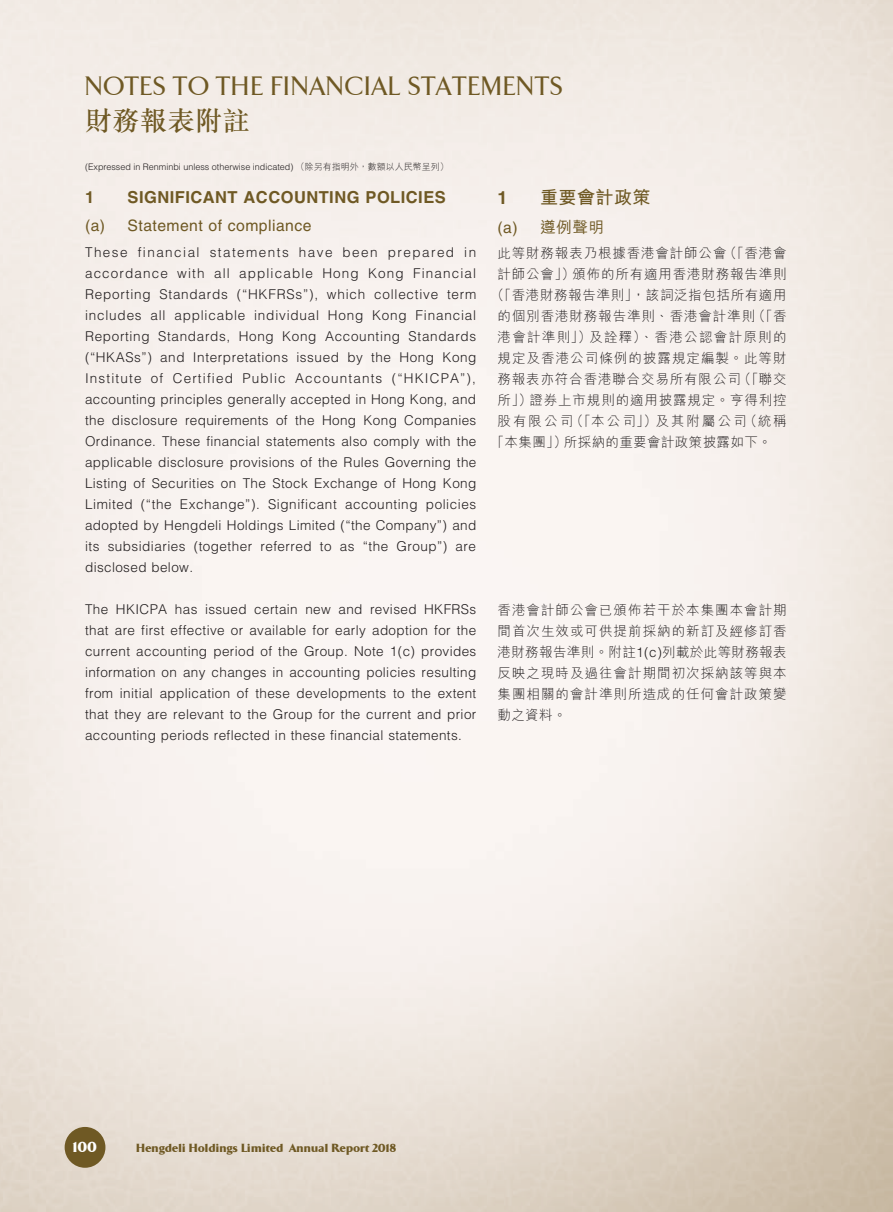
<style>
.page{position:relative;width:893px;height:1212px;background:#fff}
.page>*{position:absolute;margin:0;border:0;box-sizing:border-box;transform-origin:0 0}
.t1{font:500 27px "Arrow";letter-spacing:.02em;color:#6f5924}
.t2{font:500 27px "M Sung HK";letter-spacing:.02em;color:#6f5924}
.t3{font:700 18px "M Hei HK";letter-spacing:.03em;color:#6f5924}
.t4{font:700 18px "Helvetica LT Std";color:#6f5924}
.t5{font:700 16.5px "Helvetica LT Std";color:#6f5924}
.t6{font:15.75px "Helvetica LT Std";letter-spacing:.03em;color:#6f5924}
.t7{font:500 15.75px "M Hei HK";color:#6f5924}
.t8{font:900 15px "Arrow";color:#fff}
.t9{font:300 13.5px/21px "Helvetica LT Std";letter-spacing:.03em;color:#231f20;text-align:justify}
.t10{font:300 13.5px/21px "M Hei HK";letter-spacing:.065em;color:#231f20;text-align:justify}
.t11{font:300 13.5px "M Hei HK";letter-spacing:.045em;color:#231f20}
.t12{font:300 13.5px "M Hei HK";letter-spacing:.095em;color:#231f20}
.t13{font:300 13.5px "M Hei HK";letter-spacing:.15em;color:#231f20}
.t14{font:300 13.5px "M Hei HK";letter-spacing:.03em;color:#231f20}
.t15{font:900 12px "Arrow";color:#6f5924}
.t16{font:300 9px "Helvetica LT Std";color:#231f20}
.s1{font-family:"M Hei HK"}
.s2{font-family:"Helvetica LT Std";font-weight:400}
.s3{font-family:"Helvetica LT Std"}
</style>
<div class="page">
<img style="left:0;top:0;width:893px;height:1212px">
<div style="left:65px;top:1127px;width:40px;height:41px;background:#6f5924;border-radius:50%"></div>
<h1 class="t1" style="left:85px;top:72px;width:480px">NOTES TO THE FINANCIAL STATEMENTS</h1>
<h1 class="t2" style="left:85px;top:102px;width:166px">財務報表附註</h1>
<p class="t16" style="left:85px;top:161px;width:365px">(Expressed in Renminbi unless otherwise indicated) <span class="s1">（除另有指明外，數額以人民幣呈列）</span></p>
<h2 class="t4" style="left:497px;top:187px;width:12px">1</h2>
<h2 class="t3" style="left:540px;top:185px;width:112px">重要會計政策</h2>
<p class="t7" style="left:497px;top:215px;width:108px"><span class="s2">(a)</span> 遵例聲明</p>
<p class="t10" style="left:497px;top:242px;width:291px">此等財務報表乃根據香港會計師公會（「香港會</p>
<p class="t10" style="left:497px;top:263px;width:291px">計師公會」）頒佈的所有適用香港財務報告準則</p>
<p class="t11" style="left:491px;top:285px;width:297px">（「香港財務報告準則」，該詞泛指包括所有適用</p>
<p class="t10" style="left:497px;top:305px;width:291px">的個別香港財務報告準則、香港會計準則（「香</p>
<p class="t12" style="left:497px;top:327px;width:291px">港會計準則」）及詮釋）、香港公認會計原則的</p>
<p class="t10" style="left:497px;top:347px;width:291px">規定及香港公司條例的披露規定編製。此等財</p>
<p class="t10" style="left:497px;top:368px;width:291px">務報表亦符合香港聯合交易所有限公司（「聯交</p>
<p class="t10" style="left:497px;top:389px;width:291px">所」）證券上市規則的適用披露規定。亨得利控</p>
<p class="t13" style="left:497px;top:411px;width:291px">股有限公司（「本公司」）及其附屬公司（統稱</p>
<p class="t14" style="left:491px;top:432px;width:282px">「本集團」）所採納的重要會計政策披露如下。</p>
<p class="t5" style="left:85px;top:187px;width:11px">1</p>
<p class="t5" style="left:128px;top:187px;width:23px">SIGNIFICANT</p>
<p class="t5" style="left:244px;top:187px;width:13px">ACCOUNTING</p>
<p class="t5" style="left:366px;top:187px;width:11px">POLICIES</p>
<p class="t6" style="left:85px;top:217px;width:228px">(a) Statement of compliance</p>
<p class="t9" style="left:85px;top:241px;width:393px">These financial statements have been prepared in accordance with all applicable Hong Kong Financial Reporting Standards (“HKFRSs”), which collective term includes all applicable individual Hong Kong Financial Reporting Standards, Hong Kong Accounting Standards (“HKASs”) and Interpretations issued by the Hong Kong Institute of Certified Public Accountants (“HKICPA”), accounting principles generally accepted in Hong Kong, and the disclosure requirements of the Hong Kong Companies Ordinance. These financial statements also comply with the applicable disclosure provisions of the Rules Governing the Listing of Securities on The Stock Exchange of Hong Kong Limited (“the Exchange”). Significant accounting policies adopted by Hengdeli Holdings Limited (“the Company”) and its subsidiaries (together referred to as “the Group”) are disclosed below.</p>
<p class="t9" style="left:85px;top:598px;width:393px">The HKICPA has issued certain new and revised HKFRSs that are first effective or available for early adoption for the current accounting period of the Group. Note 1(c) provides information on any changes in accounting policies resulting from initial application of these developments to the extent that they are relevant to the Group for the current and prior accounting periods reflected in these financial statements.</p>
<p class="t10" style="left:497px;top:599px;width:291px">香港會計師公會已頒佈若干於本集團本會計期間首次生效或可供提前採納的新訂及經修訂香港財務報告準則。附註<span class="s3">1(c)</span>列載於此等財務報表反映之現時及過往會計期間初次採納該等與本集團相關的會計準則所造成的任何會計政策變動之資料。</p>
<p class="t8" style="left:73px;top:1139px;width:26px">100</p>
<p class="t15" style="left:136px;top:1141px;width:262px">Hengdeli Holdings Limited Annual Report 2018</p>
</div>
